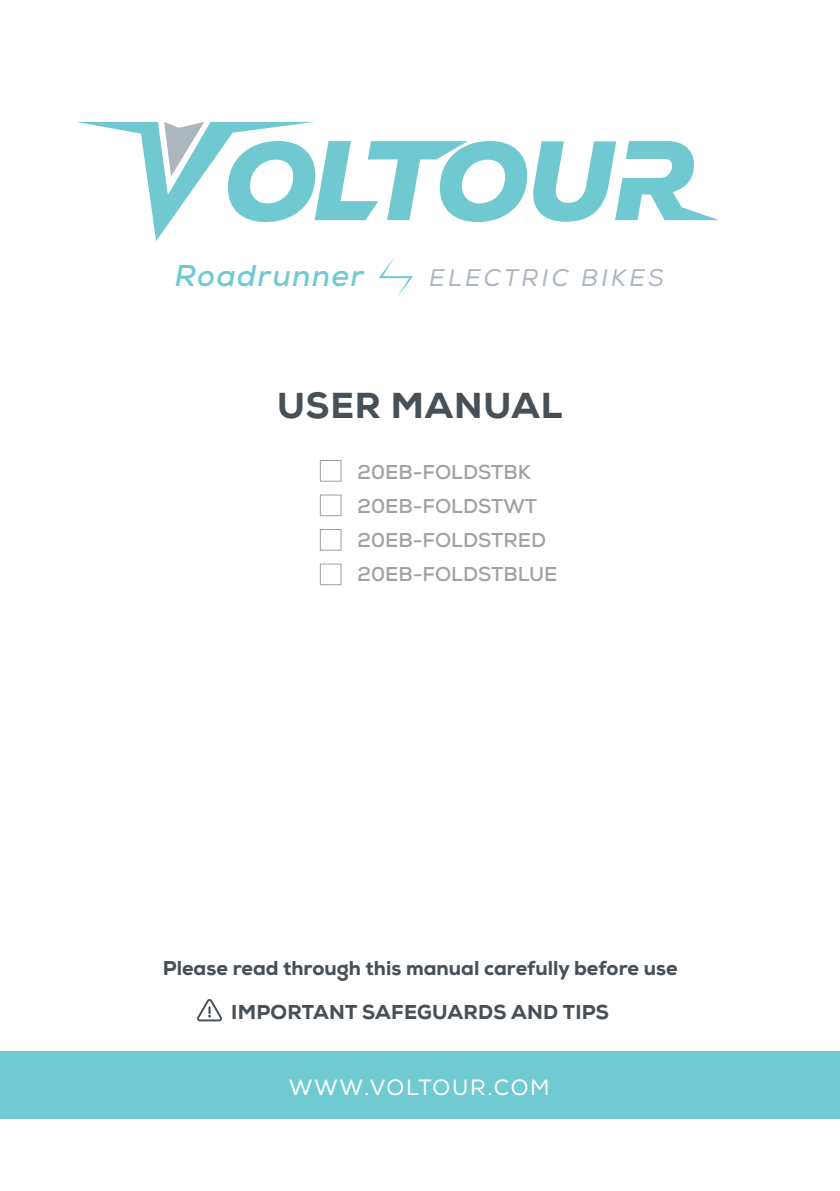
<style>
.page{position:relative;width:840px;height:1191px;background:#fff}
.page>*{position:absolute;margin:0;border:0;box-sizing:border-box;transform-origin:0 0}
.t1{font:800 36px "Nexa";letter-spacing:.025em;color:#475057}
.t2{font:italic 700 30px "Nexa";letter-spacing:.05em;color:#6fcad1}
.t3{font:italic 24px "Nexa";letter-spacing:.135em;color:#acb5bd}
.t4{font:22px "Nexa";letter-spacing:.075em;color:#fff}
.t5{font:800 20px "Nexa";color:#485057}
.t6{font:700 20px "Nexa";color:#a0a1a5}
</style>
<div class="page">
<div style="left:0;top:1051px;width:839px;height:68px;background:#6fcad1"></div>
<svg style="left:197px;top:999px;width:25px;height:22px"></svg>
<svg style="left:77px;top:122px;width:641px;height:119px"></svg>
<svg style="left:379px;top:257px;width:34px;height:40px"></svg>
<div style="left:320px;top:460px;width:21px;height:22px;border:1px solid #9ea0a3"></div>
<div style="left:320px;top:494px;width:21px;height:22px;border:1px solid #9ea0a3"></div>
<div style="left:320px;top:529px;width:21px;height:22px;border:1px solid #9ea0a3"></div>
<div style="left:320px;top:563px;width:21px;height:22px;border:1px solid #9ea0a3"></div>
<p class="t2" style="left:175px;top:256px;width:191px">Roadrunner</p>
<p class="t3" style="left:429px;top:263px;width:236px">ELECTRIC BIKES</p>
<p class="t1" style="left:277px;top:383px;width:286px">USER MANUAL</p>
<p class="t6" style="left:357px;top:459px;width:174px">20EB-FOLDSTBK</p>
<p class="t6" style="left:357px;top:493px;width:181px">20EB-FOLDSTWT</p>
<p class="t6" style="left:357px;top:527px;width:190px">20EB-FOLDSTRED</p>
<p class="t6" style="left:357px;top:561px;width:201px">20EB-FOLDSTBLUE</p>
<p class="t5" style="left:163px;top:955px;width:516px">Please read through this manual carefully before use</p>
<p class="t5" style="left:231px;top:999px;width:379px">IMPORTANT SAFEGUARDS AND TIPS</p>
<p class="t4" style="left:288px;top:1074px;width:262px">WWW.VOLTOUR.COM</p>
</div>
